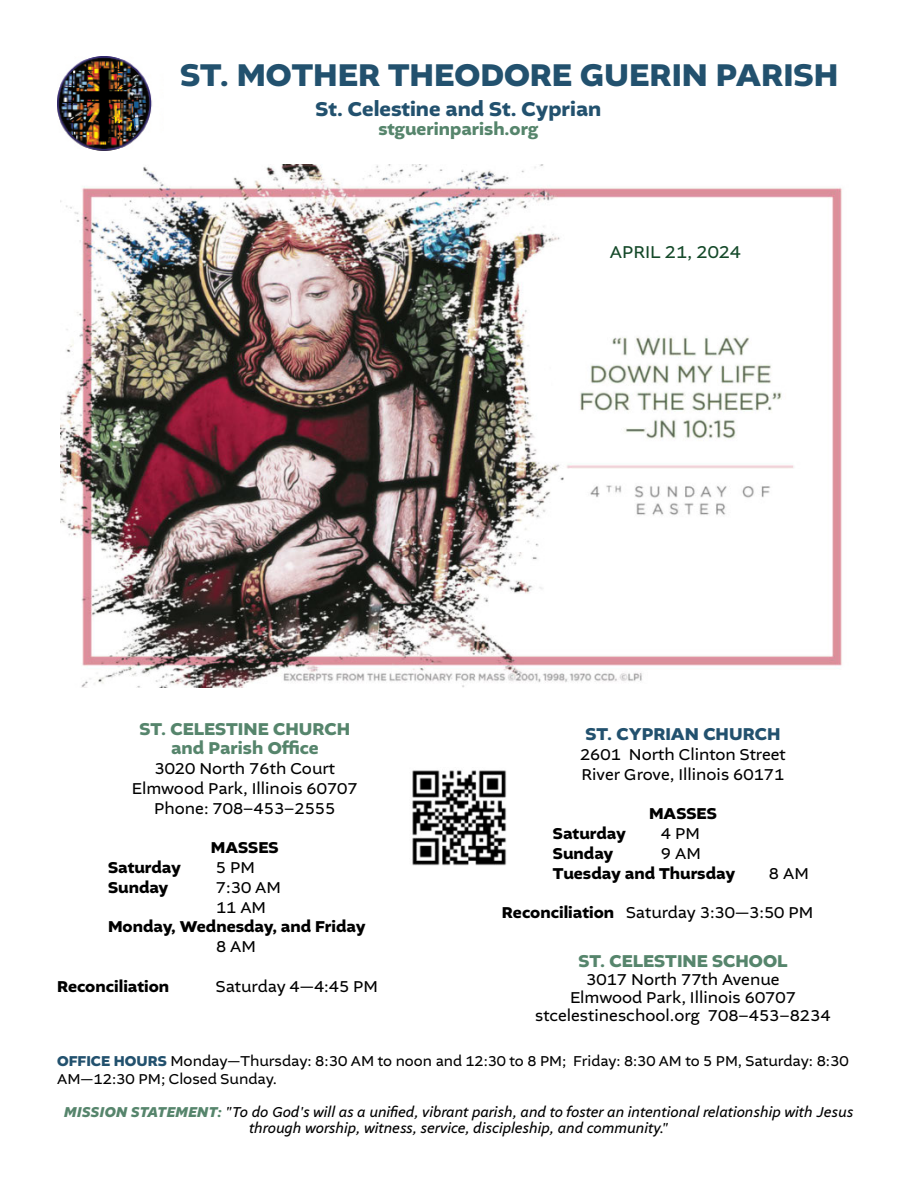
<style>
.page{position:relative;width:918px;height:1188px;background:#fff}
.page>*{position:absolute;margin:0;border:0;box-sizing:border-box;transform-origin:0 0}
.t1{font:700 33px "Altivo";color:#22516e}
.t2{font:700 21px "Altivo";color:#22516e}
.t3{font:700 18px/19.5px "Altivo";color:#56856c;text-align:center}
.t4{font:700 18px "Altivo";color:#22516e}
.t5{font:18px "Altivo";color:#144929}
.t6{font:16.5px/19.8px "Altivo";color:#000}
.t7{font:700 16.5px "Altivo";color:#000}
.t8{font:italic 15px/16.5px "Altivo";color:#000;text-align:center}
.t9{font:15px/18px "Altivo";color:#000}
.s1{font-weight:700}
.s2{font-weight:700;color:#22516e}
.s3{font-weight:700;color:#56856c}
</style>
<div class="page">
<img style="left:60px;top:165px;width:782px;height:522px">
<img style="left:57px;top:57px;width:95px;height:94px">
<img style="left:412px;top:770px;width:95px;height:96px">
<h1 class="t1" style="left:180px;top:54px;width:660px">ST. MOTHER THEODORE GUERIN PARISH</h1>
<p class="t2" style="left:316px;top:95px;width:287px">St. Celestine and St. Cyprian</p>
<p class="t3" style="left:379px;top:120px;width:161px">stguerinparish.org</p>
<p class="t5" style="left:610px;top:240px;width:133px">APRIL 21, 2024</p>
<p class="t3" style="left:139px;top:719px;width:212px">ST. CELESTINE CHURCH and Parish Office</p>
<p class="t6" style="left:132px;top:759px;width:227px;text-align:center">3020 North 76th Court<br>Elmwood Park, Illinois 60707<br>Phone: 708–453–2555</p>
<p class="t7" style="left:211px;top:837px;width:69px">MASSES</p>
<p class="t7" style="left:108px;top:857px;width:74px">Saturday</p>
<p class="t6" style="left:216px;top:858px;width:40px">5 PM</p>
<p class="t7" style="left:108px;top:876px;width:62px">Sunday</p>
<p class="t6" style="left:216px;top:877px;width:66px">7:30 AM<br>11 AM</p>
<p class="t7" style="left:108px;top:916px;width:259px">Monday, Wednesday, and Friday</p>
<p class="t6" style="left:216px;top:937px;width:41px">8 AM</p>
<p class="t7" style="left:57px;top:975px;width:114px">Reconciliation</p>
<p class="t6" style="left:216px;top:976px;width:164px">Saturday 4—4:45 PM</p>
<p class="t4" style="left:586px;top:722px;width:196px">ST. CYPRIAN CHURCH</p>
<p class="t6" style="left:580px;top:745px;width:207px">2601 North Clinton Street<br>River Grove, Illinois 60171</p>
<p class="t7" style="left:649px;top:803px;width:69px">MASSES</p>
<p class="t7" style="left:553px;top:823px;width:74px">Saturday</p>
<p class="t6" style="left:661px;top:824px;width:40px">4 PM</p>
<p class="t7" style="left:553px;top:842px;width:62px">Sunday</p>
<p class="t6" style="left:661px;top:844px;width:41px">9 AM</p>
<p class="t7" style="left:553px;top:862px;width:184px">Tuesday and Thursday</p>
<p class="t6" style="left:769px;top:863px;width:41px">8 AM</p>
<p class="t6" style="left:502px;top:903px;width:313px"><span class="s1">Reconciliation</span> Saturday 3:30—3:50 PM</p>
<p class="t3" style="left:578px;top:951px;width:211px">ST. CELESTINE SCHOOL</p>
<p class="t6" style="left:535px;top:970px;width:297px;line-height:18px;text-align:center">3017 North 77th Avenue<br>Elmwood Park, Illinois 60707 stcelestineschool.org 708–453–8234</p>
<p class="t9" style="left:57px;top:1052px;width:793px"><span class="s2">OFFICE HOURS</span> Monday—Thursday: 8:30 AM to noon and 12:30 to 8 PM; Friday: 8:30 AM to 5 PM, Saturday: 8:30<br>AM—12:30 PM; Closed Sunday.</p>
<p class="t8" style="left:64px;top:1104px;width:791px"><span class="s3">MISSION STATEMENT:</span> "To do God's will as a unified, vibrant parish, and to foster an intentional relationship with Jesus through worship, witness, service, discipleship, and community."</p>
</div>
